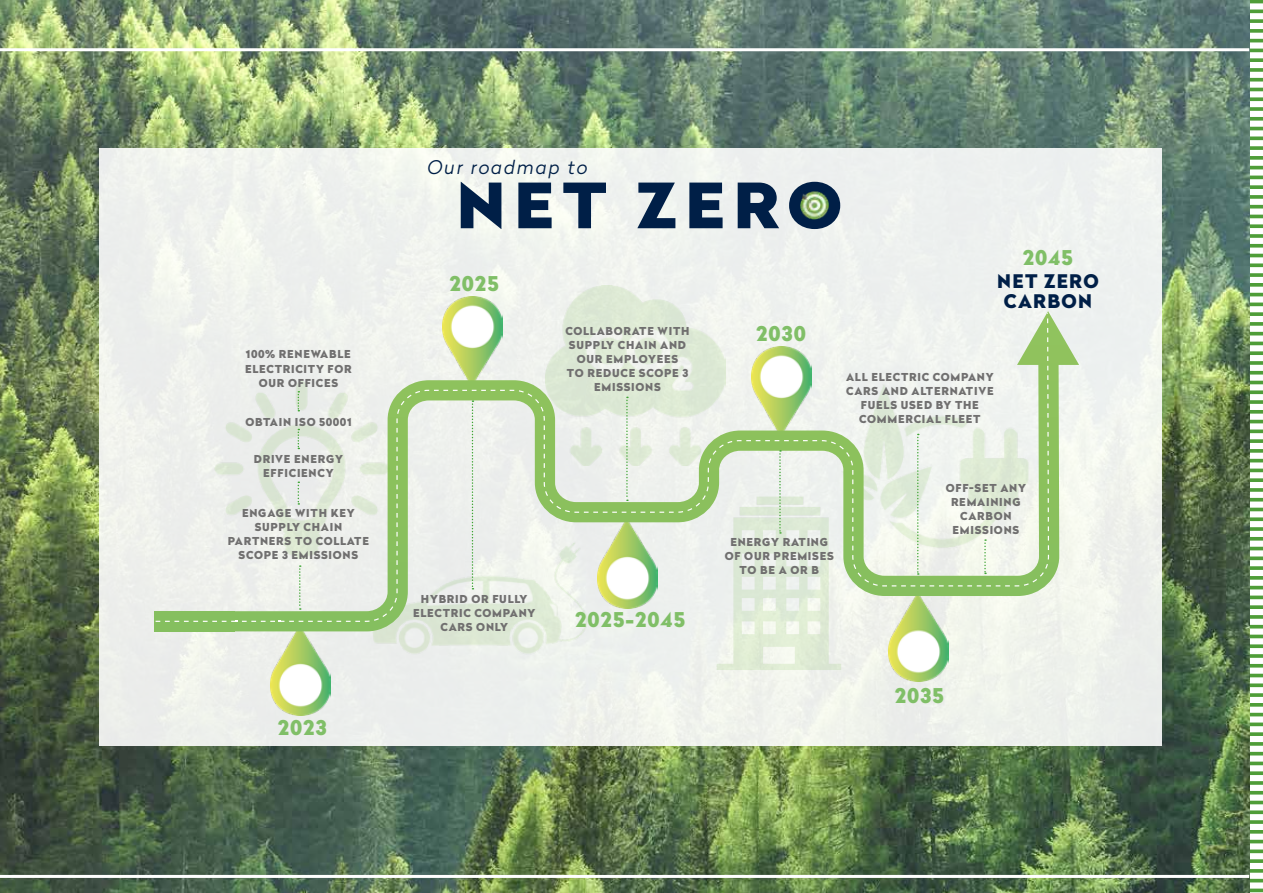
<style>
.page{position:relative;width:1263px;height:893px;background:#fff}
.page>*{position:absolute;margin:0;border:0;box-sizing:border-box;transform-origin:0 0}
.t1{font:900 62.1px "Radikal";letter-spacing:.12em;color:#001f47;scale:1.08 1}
.t2{font:900 20.25px "Radikal";letter-spacing:.06em;color:#80bf67}
.t3{font:900 18.75px/20.2px "Radikal";letter-spacing:.07em;color:#001f47;text-align:center}
.t4{font:italic 300 18.75px "Radikal";letter-spacing:.1em;color:#001f47}
.t5{font:900 10.95px/14.1px "Radikal";letter-spacing:.07em;color:#706f6f;text-align:center}
</style>
<div class="page">
<svg style="left:1249px;top:892px;width:14px;height:1px"></svg>
<hr style="left:1248px;top:889px;width:15px;height:3px;background:#4f9d38">
<hr style="left:1248px;top:879px;width:15px;height:3px;background:#4f9d38">
<svg style="left:1249px;top:869px;width:14px;height:4px"></svg>
<svg style="left:1249px;top:859px;width:14px;height:4px"></svg>
<svg style="left:1249px;top:849px;width:14px;height:4px"></svg>
<hr style="left:1248px;top:840px;width:15px;height:3px;background:#4f9d38">
<svg style="left:1249px;top:830px;width:14px;height:4px"></svg>
<svg style="left:1249px;top:820px;width:14px;height:4px"></svg>
<svg style="left:1249px;top:810px;width:14px;height:4px"></svg>
<hr style="left:1248px;top:801px;width:15px;height:3px;background:#4f9d38">
<hr style="left:1248px;top:791px;width:15px;height:3px;background:#4f9d38">
<svg style="left:1249px;top:781px;width:14px;height:4px"></svg>
<svg style="left:1249px;top:771px;width:14px;height:4px"></svg>
<hr style="left:1248px;top:762px;width:15px;height:3px;background:#4f9d38">
<hr style="left:1248px;top:752px;width:15px;height:3px;background:#4f9d38">
<svg style="left:1249px;top:742px;width:14px;height:4px"></svg>
<svg style="left:1249px;top:732px;width:14px;height:4px"></svg>
<svg style="left:1249px;top:722px;width:14px;height:4px"></svg>
<hr style="left:1248px;top:713px;width:15px;height:3px;background:#4f9d38">
<svg style="left:1249px;top:703px;width:14px;height:4px"></svg>
<svg style="left:1249px;top:693px;width:14px;height:4px"></svg>
<svg style="left:1249px;top:683px;width:14px;height:4px"></svg>
<hr style="left:1248px;top:674px;width:15px;height:3px;background:#4f9d38">
<svg style="left:1249px;top:664px;width:14px;height:4px"></svg>
<svg style="left:1249px;top:654px;width:14px;height:4px"></svg>
<svg style="left:1249px;top:644px;width:14px;height:4px"></svg>
<hr style="left:1248px;top:635px;width:15px;height:3px;background:#4f9d38">
<hr style="left:1248px;top:625px;width:15px;height:3px;background:#4f9d38">
<svg style="left:1249px;top:615px;width:14px;height:4px"></svg>
<svg style="left:1249px;top:605px;width:14px;height:4px"></svg>
<hr style="left:1248px;top:596px;width:15px;height:3px;background:#4f9d38">
<hr style="left:1248px;top:586px;width:15px;height:3px;background:#4f9d38">
<svg style="left:1249px;top:576px;width:14px;height:4px"></svg>
<svg style="left:1249px;top:566px;width:14px;height:4px"></svg>
<svg style="left:1249px;top:556px;width:14px;height:4px"></svg>
<hr style="left:1248px;top:547px;width:15px;height:3px;background:#4f9d38">
<svg style="left:1249px;top:537px;width:14px;height:4px"></svg>
<svg style="left:1249px;top:527px;width:14px;height:4px"></svg>
<svg style="left:1249px;top:517px;width:14px;height:4px"></svg>
<hr style="left:1248px;top:508px;width:15px;height:3px;background:#4f9d38">
<hr style="left:1248px;top:498px;width:15px;height:3px;background:#4f9d38">
<svg style="left:1249px;top:488px;width:14px;height:4px"></svg>
<svg style="left:1249px;top:478px;width:14px;height:4px"></svg>
<hr style="left:1248px;top:469px;width:15px;height:3px;background:#4f9d38">
<hr style="left:1248px;top:459px;width:15px;height:3px;background:#4f9d38">
<svg style="left:1249px;top:449px;width:14px;height:4px"></svg>
<svg style="left:1249px;top:439px;width:14px;height:4px"></svg>
<svg style="left:1249px;top:429px;width:14px;height:4px"></svg>
<hr style="left:1248px;top:420px;width:15px;height:3px;background:#4f9d38">
<svg style="left:1249px;top:410px;width:14px;height:4px"></svg>
<svg style="left:1249px;top:400px;width:14px;height:4px"></svg>
<svg style="left:1249px;top:390px;width:14px;height:4px"></svg>
<hr style="left:1248px;top:381px;width:15px;height:3px;background:#4f9d38">
<svg style="left:1249px;top:371px;width:14px;height:4px"></svg>
<svg style="left:1249px;top:361px;width:14px;height:4px"></svg>
<svg style="left:1249px;top:351px;width:14px;height:4px"></svg>
<hr style="left:1248px;top:342px;width:15px;height:3px;background:#4f9d38">
<hr style="left:1248px;top:332px;width:15px;height:3px;background:#4f9d38">
<svg style="left:1249px;top:322px;width:14px;height:4px"></svg>
<svg style="left:1249px;top:312px;width:14px;height:4px"></svg>
<hr style="left:1248px;top:303px;width:15px;height:3px;background:#4f9d38">
<hr style="left:1248px;top:293px;width:15px;height:3px;background:#4f9d38">
<svg style="left:1249px;top:283px;width:14px;height:4px"></svg>
<svg style="left:1249px;top:273px;width:14px;height:4px"></svg>
<svg style="left:1249px;top:263px;width:14px;height:4px"></svg>
<hr style="left:1248px;top:254px;width:15px;height:3px;background:#4f9d38">
<svg style="left:1249px;top:244px;width:14px;height:4px"></svg>
<svg style="left:1249px;top:234px;width:14px;height:4px"></svg>
<svg style="left:1249px;top:224px;width:14px;height:4px"></svg>
<hr style="left:1248px;top:215px;width:15px;height:3px;background:#4f9d38">
<hr style="left:1248px;top:205px;width:15px;height:3px;background:#4f9d38">
<svg style="left:1249px;top:195px;width:14px;height:4px"></svg>
<svg style="left:1249px;top:185px;width:14px;height:4px"></svg>
<hr style="left:1248px;top:176px;width:15px;height:3px;background:#4f9d38">
<hr style="left:1248px;top:166px;width:15px;height:3px;background:#4f9d38">
<svg style="left:1249px;top:156px;width:14px;height:4px"></svg>
<svg style="left:1249px;top:146px;width:14px;height:4px"></svg>
<svg style="left:1249px;top:136px;width:14px;height:4px"></svg>
<hr style="left:1248px;top:127px;width:15px;height:3px;background:#4f9d38">
<svg style="left:1249px;top:117px;width:14px;height:4px"></svg>
<svg style="left:1249px;top:107px;width:14px;height:4px"></svg>
<svg style="left:1249px;top:97px;width:14px;height:4px"></svg>
<hr style="left:1248px;top:88px;width:15px;height:3px;background:#4f9d38">
<svg style="left:1249px;top:78px;width:14px;height:4px"></svg>
<svg style="left:1249px;top:68px;width:14px;height:4px"></svg>
<svg style="left:1249px;top:58px;width:14px;height:4px"></svg>
<hr style="left:1248px;top:49px;width:15px;height:3px;background:#4f9d38">
<hr style="left:1248px;top:39px;width:15px;height:3px;background:#4f9d38">
<svg style="left:1249px;top:29px;width:14px;height:4px"></svg>
<svg style="left:1249px;top:19px;width:14px;height:4px"></svg>
<hr style="left:1248px;top:10px;width:15px;height:3px;background:#4f9d38">
<hr style="left:1248px;top:0;width:15px;height:3px;background:#4f9d38">
<img style="left:0;top:0;width:1249px;height:893px">
<hr style="left:0;top:48px;width:1249px;height:3px;background:#fff">
<hr style="left:0;top:875px;width:1249px;height:3px;background:#fff">
<div style="left:100px;top:148px;width:1062px;height:597px;background:#eef1ee"></div>
<img style="left:801px;top:191px;width:27px;height:29px">
<img style="left:1079px;top:409px;width:19px;height:149px">
<img style="left:567px;top:285px;width:113px;height:26px">
<img style="left:361px;top:631px;width:223px;height:23px">
<img style="left:271px;top:631px;width:60px;height:85px">
<img style="left:446px;top:297px;width:53px;height:14px">
<img style="left:889px;top:631px;width:60px;height:51px">
<svg style="left:235px;top:311px;width:844px;height:320px"></svg>
<svg style="left:242px;top:312px;width:807px;height:310px"></svg>
<svg style="left:472px;top:400px;width:1px;height:189px"></svg>
<svg style="left:779px;top:450px;width:2px;height:23px"></svg>
<svg style="left:917px;top:434px;width:2px;height:141px"></svg>
<svg style="left:299px;top:565px;width:2px;height:45px"></svg>
<img style="left:674px;top:473px;width:212px;height:212px">
<svg style="left:984px;top:539px;width:2px;height:35px"></svg>
<img style="left:237px;top:382px;width:153px;height:176px">
<div style="left:154px;top:611px;width:81px;height:20px;background:#85bf5f"></div>
<svg style="left:155px;top:312px;width:82px;height:310px"></svg>
<p class="t5" style="left:245px;top:347px;width:108px">100% RENEWABLE<br>ELECTRICITY FOR<br>OUR OFFICES</p>
<p class="t5" style="left:245px;top:415px;width:108px">OBTAIN ISO 50001</p>
<p class="t5" style="left:254px;top:452px;width:91px">DRIVE ENERGY<br>EFFICIENCY</p>
<p class="t5" style="left:228px;top:506px;width:143px">ENGAGE WITH KEY<br>SUPPLY CHAIN<br>PARTNERS TO COLLATE<br>SCOPE 3 EMISSIONS</p>
<h2 class="t2" style="left:278px;top:712px;width:50px">2023</h2>
<h3 class="t4" style="left:427px;top:154px;width:162px">Our roadmap to</h3>
<h1 class="t1" style="left:456px;top:159px;width:359px">NET ZERO</h1>
<h2 class="t2" style="left:450px;top:268px;width:50px">2025</h2>
<h2 class="t2" style="left:1023px;top:243px;width:51px">2045</h2>
<h3 class="t3" style="left:997px;top:271px;width:103px">NET ZERO<br>CARBON</h3>
<p class="t5" style="left:565px;top:324px;width:125px">COLLABORATE WITH<br>SUPPLY CHAIN AND<br>OUR EMPLOYEES<br>TO REDUCE SCOPE 3<br>EMISSIONS</p>
<p class="t5" style="left:413px;top:592px;width:124px">HYBRID OR FULLY<br>ELECTRIC COMPANY<br>CARS ONLY</p>
<h2 class="t2" style="left:575px;top:605px;width:111px">2025-2045</h2>
<h2 class="t2" style="left:756px;top:319px;width:51px">2030</h2>
<p class="t5" style="left:846px;top:370px;width:149px">ALL ELECTRIC COMPANY<br>CARS AND ALTERNATIVE<br>FUELS USED BY THE<br>COMMERCIAL FLEET</p>
<p class="t5" style="left:725px;top:535px;width:111px">ENERGY RATING<br>OF OUR PREMISES<br>TO BE A OR B</p>
<p class="t5" style="left:946px;top:481px;width:82px">OFF-SET ANY<br>REMAINING<br>CARBON<br>EMISSIONS</p>
<h2 class="t2" style="left:895px;top:680px;width:50px">2035</h2>
</div>
